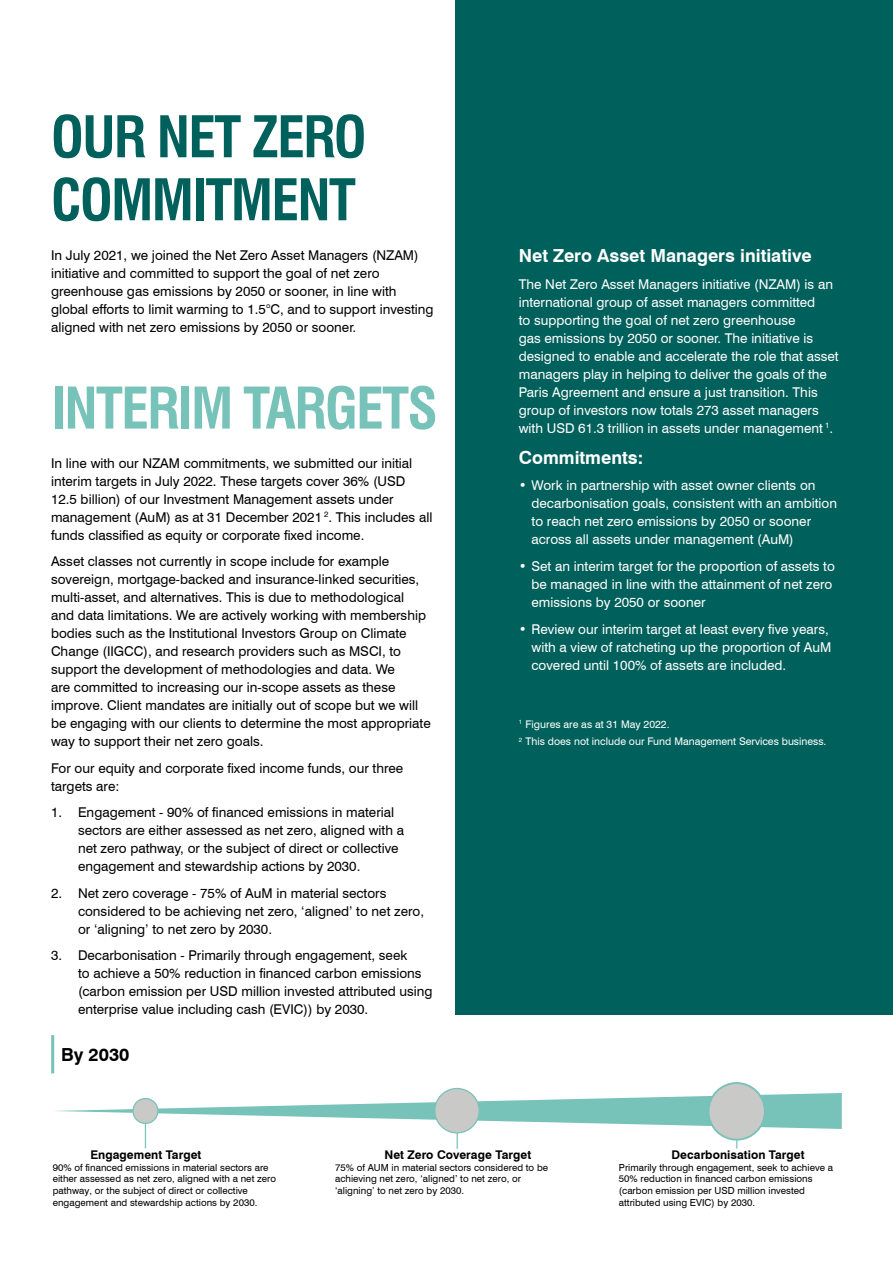
<style>
.page{position:relative;width:893px;height:1263px;background:#fff}
.page>*{position:absolute;margin:0;border:0;box-sizing:border-box;transform-origin:0 0}
.t1{font:700 condensed 55.8px/63px "Swiss 721 BT";letter-spacing:-.03em;color:#00605b}
.t2{font:700 condensed 55.8px "Swiss 721 BT";letter-spacing:-.03em;color:#77c2b9}
.SUBTITLE{font:700 18px "Swiss 721 BT";color:#fff}
.t3{font:700 18px "Swiss 721 BT";color:#000}
.SUBTITLE-2{font:13.5px/18px "Swiss 721 BT";color:#000}
.BODY_text{font:13.5px/18px "Swiss 721 BT";color:#fff}
.BODY_text-2{font:13.5px/18px "Swiss 721 BT";color:#000}
.t4{font:700 12px "Swiss 721 BT";letter-spacing:.005em;color:#000}
.DISCLAIMER{font:10.5px "Swiss 721 BT";color:#fff}
.t5{font:9.75px/12px "Swiss 721 BT";letter-spacing:.005em;color:#000}
</style>
<div class="page">
<div style="left:455px;top:0;width:438px;height:1014px;background:#00605b"></div>
<hr style="left:51px;top:1035px;width:3px;height:38px;background:#77c2b9">
<hr style="left:457px;top:1118px;width:1px;height:31px;background:#77c2b9">
<svg style="left:435px;top:1088px;width:44px;height:45px"></svg>
<svg style="left:55px;top:1093px;width:787px;height:55px"></svg>
<div style="left:708px;top:1083px;width:57px;height:57px;background:#c9c9c7;border-radius:50%"></div>
<div style="left:708px;top:1082px;width:58px;height:58px;border:2px solid #77c2b9;border-radius:50%"></div>
<p class="t1" style="left:51px;top:105px;width:317px">OUR NET ZERO<br>COMMITMENT</p>
<p class="BODY_text-2" style="left:51px;top:246px;width:384px">In July 2021, we joined the Net Zero Asset Managers (NZAM) initiative and committed to support the goal of net zero greenhouse gas emissions by 2050 or sooner, in line with global efforts to limit warming to 1.5°C, and to support investing aligned with net zero emissions by 2050 or sooner.</p>
<p class="t2" style="left:51px;top:375px;width:388px">INTERIM TARGETS</p>
<p class="SUBTITLE-2" style="left:51px;top:454px;width:383px">In line with our NZAM commitments, we submitted our initial interim targets in July 2022. These targets cover 36% (USD 12.5 billion) of our Investment Management assets under management (AuM) as at 31 December 2021 <sup>2</sup>. This includes all funds classified as equity or corporate fixed income.</p>
<p class="SUBTITLE-2" style="left:51px;top:552px;width:381px">Asset classes not currently in scope include for example sovereign, mortgage-backed and insurance-linked securities, multi-asset, and alternatives. This is due to methodological<br>and data limitations. We are actively working with membership bodies such as the Institutional Investors Group on Climate Change (IIGCC), and research providers such as MSCI, to support the development of methodologies and data. We<br>are committed to increasing our in-scope assets as these improve. Client mandates are initially out of scope but we will be engaging with our clients to determine the most appropriate way to support their net zero goals.</p>
<p class="SUBTITLE-2" style="left:51px;top:759px;width:354px">For our equity and corporate fixed income funds, our three targets are:</p>
<p class="SUBTITLE-2" style="left:78px;top:803px;width:328px;text-indent:-27px">1. Engagement - 90% of financed emissions in material sectors are either assessed as net zero, aligned with a net zero pathway, or the subject of direct or collective engagement and stewardship actions by 2030.</p>
<p class="SUBTITLE-2" style="left:78px;top:884px;width:348px;text-indent:-27px">2. Net zero coverage - 75% of AuM in material sectors considered to be achieving net zero, ‘aligned’ to net zero, or ‘aligning’ to net zero by 2030.</p>
<p class="SUBTITLE-2" style="left:78px;top:946px;width:356px;text-indent:-27px">3. Decarbonisation - Primarily through engagement, seek<br>to achieve a 50% reduction in financed carbon emissions (carbon emission per USD million invested attributed using enterprise value including cash (EVIC)) by 2030.</p>
<p class="t3" style="left:61px;top:1044px;width:70px">By 2030</p>
<p class="SUBTITLE" style="left:519px;top:245px;width:295px">Net Zero Asset Managers initiative</p>
<p class="BODY_text" style="left:519px;top:275px;width:321px">The Net Zero Asset Managers initiative (NZAM) is an international group of asset managers committed<br>to supporting the goal of net zero greenhouse<br>gas emissions by 2050 or sooner. The initiative is designed to enable and accelerate the role that asset managers play in helping to deliver the goals of the Paris Agreement and ensure a just transition. This group of investors now totals 273 asset managers with USD 61.3 trillion in assets under management <sup>1</sup>.</p>
<p class="SUBTITLE" style="left:519px;top:447px;width:126px">Commitments:</p>
<p class="BODY_text" style="left:531px;top:477px;width:307px;text-indent:-13px">• Work in partnership with asset owner clients on decarbonisation goals, consistent with an ambition to reach net zero emissions by 2050 or sooner across all assets under management (AuM)</p>
<p class="BODY_text" style="left:531px;top:557px;width:305px;text-indent:-13px">• Set an interim target for the proportion of assets to be managed in line with the attainment of net zero emissions by 2050 or sooner</p>
<p class="BODY_text" style="left:531px;top:620px;width:301px;text-indent:-13px">• Review our interim target at least every five years, with a view of ratcheting up the proportion of AuM covered until 100% of assets are included.</p>
<p class="DISCLAIMER" style="left:519px;top:717px;width:152px"><sup>1</sup> Figures are as at 31 May 2022.</p>
<p class="DISCLAIMER" style="left:519px;top:735px;width:309px"><sup>2</sup> This does not include our Fund Management Services business.</p>
<p class="t4" style="left:90px;top:1147px;width:113px">Engagement Target</p>
<p class="t4" style="left:384px;top:1147px;width:148px">Net Zero Coverage Target</p>
<p class="t4" style="left:672px;top:1147px;width:134px">Decarbonisation Target</p>
<p class="t5" style="left:53px;top:1161px;width:225px">90% of financed emissions in material sectors are either assessed as net zero, aligned with a net zero pathway, or the subject of direct or collective engagement and stewardship actions by 2030.</p>
<p class="t5" style="left:335px;top:1161px;width:215px">75% of AUM in material sectors considered to be achieving net zero, ‘aligned’ to net zero, or ‘aligning’ to net zero by 2030.</p>
<p class="t5" style="left:619px;top:1161px;width:216px">Primarily through engagement, seek to achieve a 50% reduction in financed carbon emissions (carbon emission per USD million invested attributed using EVIC) by 2030.</p>
</div>
